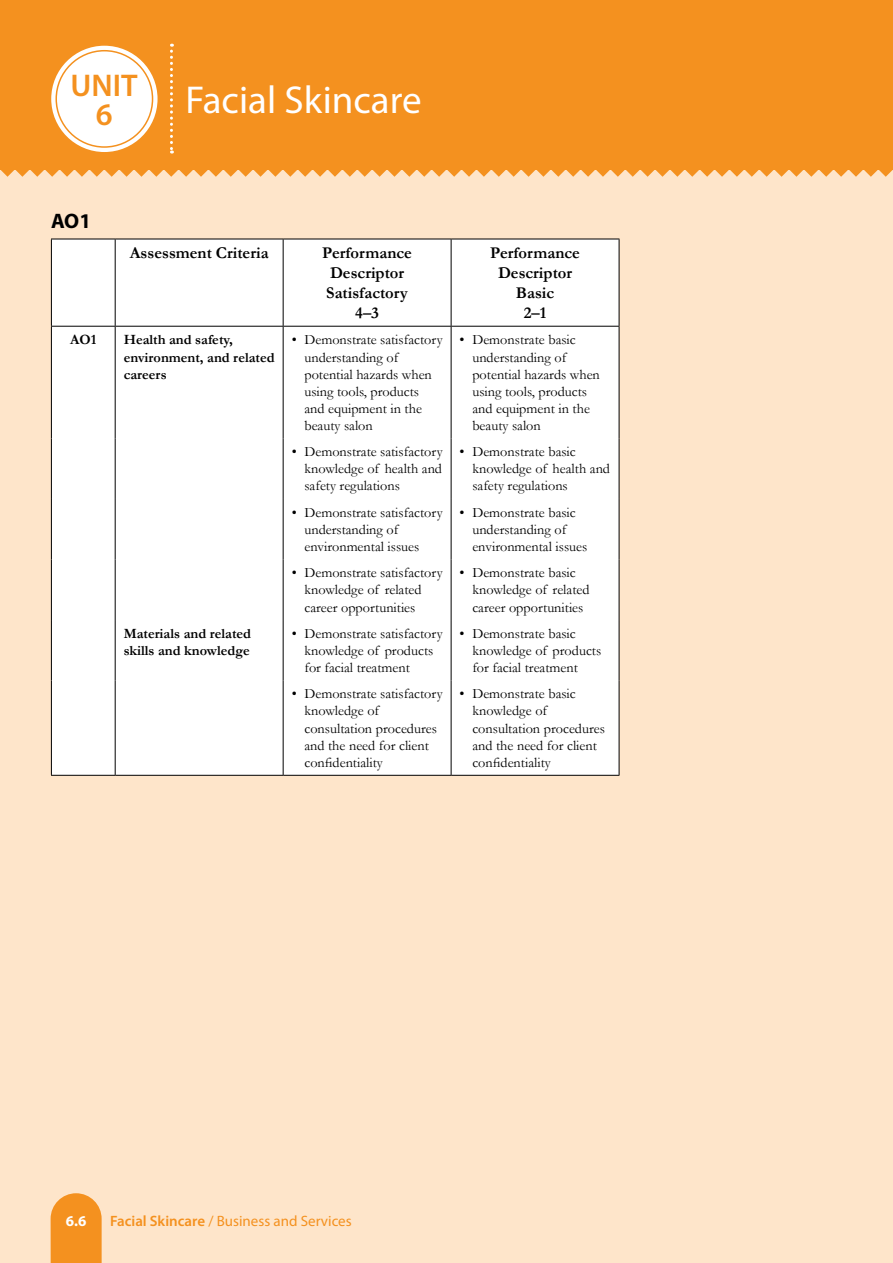
<style>
.page{position:relative;width:893px;height:1263px;background:#fee5ca}
.page>*{position:absolute;margin:0;border:0;box-sizing:border-box;transform-origin:0 0}
.t1{font:39px "Myriad Pro";color:#fff}
.t2{font:600 31.5px/28.5px "Myriad Pro";color:#f4911f;text-align:center}
.t3{font:700 21px "Myriad Pro";color:#000}
.t4{font:700 16.5px/19.8px "Garamond";color:#000;text-align:center}
.t5{font:15px "Myriad Pro";color:#f4911f}
.t6{font:700 15px "Myriad Pro";color:#fff}
.t7{font:14.25px/17.1px "Garamond";color:#000}
.t8{font:700 14.25px/17.1px "Garamond";color:#000}
.s1{font-weight:600}
</style>
<div class="page">
<div style="left:0;top:0;width:893px;height:169px;background:#f4911f"></div>
<div style="left:51px;top:46px;width:107px;height:106px;background:#fff;border-radius:50%"></div>
<svg style="left:170px;top:44px;width:3px;height:110px"></svg>
<svg style="left:0;top:169px;width:893px;height:8px"></svg>
<div style="left:55px;top:50px;width:98px;height:98px;border:2px solid #f4911f;border-radius:50%"></div>
<svg style="left:51px;top:1193px;width:51px;height:70px;background:#f4982d"></svg>
<div style="left:52px;top:240px;width:567px;height:535px;background:#fff"></div>
<hr style="left:51px;top:775px;width:64px;height:1px;background:#000">
<hr style="left:115px;top:775px;width:168px;height:1px;background:#000">
<hr style="left:283px;top:775px;width:168px;height:1px;background:#000">
<hr style="left:451px;top:775px;width:168px;height:1px;background:#000">
<hr style="left:51px;top:239px;width:64px;height:1px;background:#000">
<hr style="left:51px;top:239px;width:1px;height:87px;background:#000">
<hr style="left:115px;top:239px;width:168px;height:1px;background:#000">
<hr style="left:115px;top:239px;width:1px;height:87px;background:#000">
<hr style="left:283px;top:239px;width:168px;height:1px;background:#000">
<hr style="left:283px;top:239px;width:1px;height:87px;background:#000">
<hr style="left:451px;top:239px;width:168px;height:1px;background:#000">
<hr style="left:451px;top:239px;width:1px;height:87px;background:#000">
<hr style="left:619px;top:239px;width:1px;height:87px;background:#000">
<hr style="left:51px;top:326px;width:64px;height:1px;background:#000">
<hr style="left:51px;top:327px;width:1px;height:111px;background:#000">
<hr style="left:115px;top:326px;width:168px;height:1px;background:#000">
<hr style="left:115px;top:327px;width:1px;height:111px;background:#000">
<hr style="left:283px;top:326px;width:168px;height:1px;background:#000">
<hr style="left:283px;top:327px;width:1px;height:111px;background:#000">
<hr style="left:451px;top:326px;width:168px;height:1px;background:#000">
<hr style="left:451px;top:327px;width:1px;height:111px;background:#000">
<hr style="left:619px;top:327px;width:1px;height:111px;background:#000">
<hr style="left:51px;top:438px;width:1px;height:61px;background:#000">
<hr style="left:115px;top:438px;width:1px;height:61px;background:#000">
<hr style="left:283px;top:438px;width:1px;height:61px;background:#000">
<hr style="left:451px;top:438px;width:1px;height:61px;background:#000">
<hr style="left:619px;top:438px;width:1px;height:61px;background:#000">
<hr style="left:51px;top:499px;width:1px;height:60px;background:#000">
<hr style="left:115px;top:499px;width:1px;height:60px;background:#000">
<hr style="left:283px;top:499px;width:1px;height:60px;background:#000">
<hr style="left:451px;top:499px;width:1px;height:60px;background:#000">
<hr style="left:619px;top:499px;width:1px;height:60px;background:#000">
<hr style="left:51px;top:559px;width:1px;height:61px;background:#000">
<hr style="left:115px;top:559px;width:1px;height:61px;background:#000">
<hr style="left:283px;top:559px;width:1px;height:61px;background:#000">
<hr style="left:451px;top:559px;width:1px;height:61px;background:#000">
<hr style="left:619px;top:559px;width:1px;height:61px;background:#000">
<hr style="left:51px;top:620px;width:1px;height:60px;background:#000">
<hr style="left:115px;top:620px;width:1px;height:60px;background:#000">
<hr style="left:283px;top:620px;width:1px;height:60px;background:#000">
<hr style="left:451px;top:620px;width:1px;height:60px;background:#000">
<hr style="left:619px;top:620px;width:1px;height:60px;background:#000">
<hr style="left:51px;top:680px;width:1px;height:95px;background:#000">
<hr style="left:115px;top:680px;width:1px;height:95px;background:#000">
<hr style="left:283px;top:680px;width:1px;height:95px;background:#000">
<hr style="left:451px;top:680px;width:1px;height:95px;background:#000">
<hr style="left:619px;top:680px;width:1px;height:95px;background:#000">
<h2 class="t2" style="left:71px;top:71px;width:69px">UNIT<br>6</h2>
<h3 class="t3" style="left:51px;top:208px;width:41px">AO1</h3>
<h1 class="t1" style="left:186px;top:76px;width:238px">Facial Skincare</h1>
<p class="t4" style="left:130px;top:243px;width:140px">Assessment Criteria</p>
<p class="t4" style="left:322px;top:243px;width:91px">Performance<br>Descriptor<br>Satisfactory<br>4–3</p>
<p class="t4" style="left:490px;top:243px;width:91px">Performance<br>Descriptor<br>Basic<br>2–1</p>
<p class="t8" style="left:70px;top:331px;width:28px">AO1</p>
<p class="t8" style="left:124px;top:331px;width:152px">Health and safety, environment, and related careers</p>
<p class="t7" style="left:304px;top:331px;width:140px;text-indent:-13px">• Demonstrate satisfactory understanding of potential hazards when using tools, products and equipment in the beauty salon</p>
<p class="t7" style="left:472px;top:331px;width:129px;text-indent:-13px">• Demonstrate basic understanding of potential hazards when using tools, products and equipment in the beauty salon</p>
<p class="t7" style="left:304px;top:443px;width:140px;text-align:justify;text-indent:-13px">• Demonstrate satisfactory knowledge of health and safety regulations</p>
<p class="t7" style="left:472px;top:443px;width:139px;text-indent:-13px">• Demonstrate basic knowledge of health and safety regulations</p>
<p class="t7" style="left:304px;top:503px;width:140px;text-indent:-13px">• Demonstrate satisfactory understanding of environmental issues</p>
<p class="t7" style="left:472px;top:503px;width:117px;text-indent:-13px">• Demonstrate basic understanding of environmental issues</p>
<p class="t7" style="left:304px;top:564px;width:140px;text-indent:-13px">• Demonstrate satisfactory knowledge of related career opportunities</p>
<p class="t7" style="left:472px;top:564px;width:119px;text-indent:-13px">• Demonstrate basic knowledge of related career opportunities</p>
<p class="t8" style="left:124px;top:625px;width:129px">Materials and related skills and knowledge</p>
<p class="t7" style="left:304px;top:624px;width:140px;text-indent:-13px">• Demonstrate satisfactory knowledge of products for facial treatment</p>
<p class="t7" style="left:472px;top:624px;width:130px;text-indent:-13px">• Demonstrate basic knowledge of products for facial treatment</p>
<p class="t7" style="left:304px;top:685px;width:140px;text-indent:-13px">• Demonstrate satisfactory knowledge of consultation procedures and the need for client confidentiality</p>
<p class="t7" style="left:472px;top:685px;width:134px;text-indent:-13px">• Demonstrate basic knowledge of consultation procedures and the need for client confidentiality</p>
<p class="t6" style="left:66px;top:1211px;width:22px">6.6</p>
<p class="t5" style="left:110px;top:1211px;width:243px"><span class="s1">Facial Skincare</span> / Business and Services</p>
</div>
